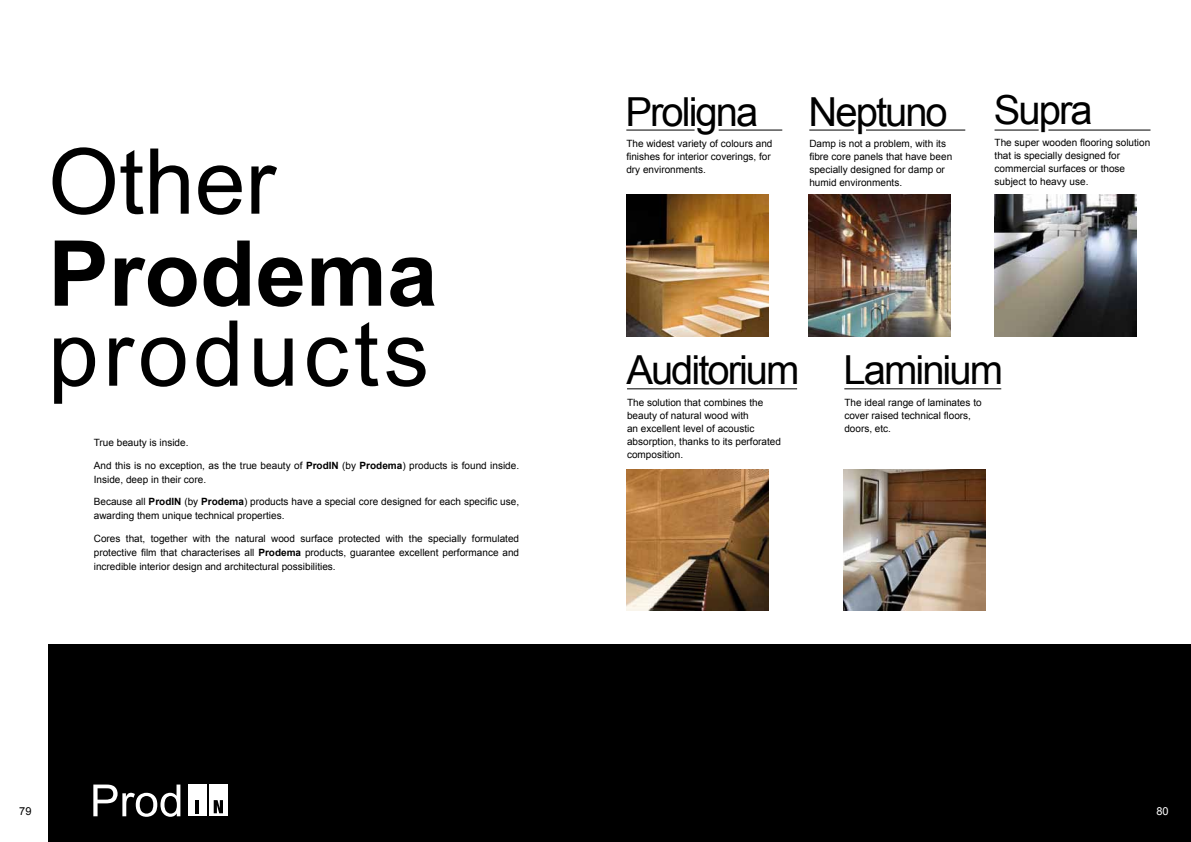
<style>
.page{position:relative;width:1191px;height:842px;background:#fff}
.page>*{position:absolute;margin:0;border:0;box-sizing:border-box;transform-origin:0 0}
.t1{font:91px "Arial";letter-spacing:.05em;color:#000}
.t2{font:700 91px "Arial";color:#000}
.t3{font:40px "Arial";letter-spacing:-.05em;color:#000}
.t4{font:11px "Arial";color:#000}
.t5{font:11px "Arial";color:#fff}
.t6{font:10px/13px "Arial";color:#000}
.s1{font-weight:700}
</style>
<div class="page">
<div style="left:48px;top:643px;width:1143px;height:199px;background:#000"></div>
<svg style="left:93px;top:784px;width:87px;height:33px"></svg>
<div style="left:188px;top:784px;width:19px;height:32px;background:#fff"></div>
<div style="left:209px;top:784px;width:19px;height:32px;background:#fff"></div>
<svg style="left:196px;top:800px;width:3px;height:13px"></svg>
<svg style="left:214px;top:800px;width:9px;height:13px"></svg>
<img style="left:808px;top:195px;width:142px;height:142px">
<img style="left:843px;top:469px;width:142px;height:142px">
<img style="left:626px;top:195px;width:142px;height:142px">
<img style="left:994px;top:195px;width:142px;height:142px">
<img style="left:626px;top:469px;width:142px;height:142px">
<hr style="left:809px;top:130px;width:45px;height:1px;background:#000">
<hr style="left:626px;top:130px;width:68px;height:1px;background:#000">
<hr style="left:994px;top:130px;width:44px;height:1px;background:#000">
<hr style="left:866px;top:130px;width:99px;height:1px;background:#000">
<hr style="left:844px;top:388px;width:157px;height:1px;background:#000">
<hr style="left:718px;top:130px;width:64px;height:1px;background:#000">
<hr style="left:1048px;top:130px;width:102px;height:1px;background:#000">
<hr style="left:627px;top:388px;width:170px;height:1px;background:#000">
<h1 class="t1" style="left:48px;top:122px;width:229px">Other</h1>
<h1 class="t2" style="left:48px;top:214px;width:391px">Prodema</h1>
<h1 class="t1" style="left:48px;top:294px;width:382px">products</h1>
<p class="t6" style="left:94px;top:436px;width:96px">True beauty is inside.</p>
<p class="t6" style="left:94px;top:458px;width:427px;line-height:14px">And this is no exception, as the true beauty of <span class="s1">ProdIN</span> (by <span class="s1">Prodema</span>) products is found inside.<br>Inside, deep in their core.</p>
<p class="t6" style="left:94px;top:495px;width:427px;line-height:14px">Because all <span class="s1">ProdIN</span> (by <span class="s1">Prodema</span>) products have a special core designed for each specific use, awarding them unique technical properties.</p>
<p class="t6" style="left:94px;top:531px;width:427px;line-height:14px;text-align:justify">Cores that, together with the natural wood surface protected with the specially formulated protective film that characterises all <span class="s1">Prodema</span> products, guarantee excellent performance and incredible interior design and architectural possibilities.</p>
<h2 class="t3" style="left:625px;top:85px;width:134px">Proligna</h2>
<h2 class="t3" style="left:808px;top:85px;width:285px">Neptuno Supra</h2>
<p class="t6" style="left:809px;top:137px;width:144px">Damp is not a problem, with its fibre core panels that have been specially designed for damp or humid environments.</p>
<p class="t6" style="left:626px;top:137px;width:148px">The widest variety of colours and finishes for interior coverings, for dry environments.</p>
<p class="t6" style="left:994px;top:136px;width:157px">The super wooden flooring solution that is specially designed for commercial surfaces or those subject to heavy use.</p>
<h2 class="t3" style="left:626px;top:344px;width:175px">Auditorium</h2>
<p class="t6" style="left:627px;top:396px;width:155px">The solution that combines the beauty of natural wood with<br>an excellent level of acoustic absorption, thanks to its perforated composition.</p>
<h2 class="t3" style="left:843px;top:344px;width:161px">Laminium</h2>
<p class="t6" style="left:844px;top:396px;width:139px">The ideal range of laminates to cover raised technical floors, doors, etc.</p>
<p class="t4" style="left:19px;top:804px;width:14px">79</p>
<p class="t5" style="left:1156px;top:804px;width:14px">80</p>
</div>
